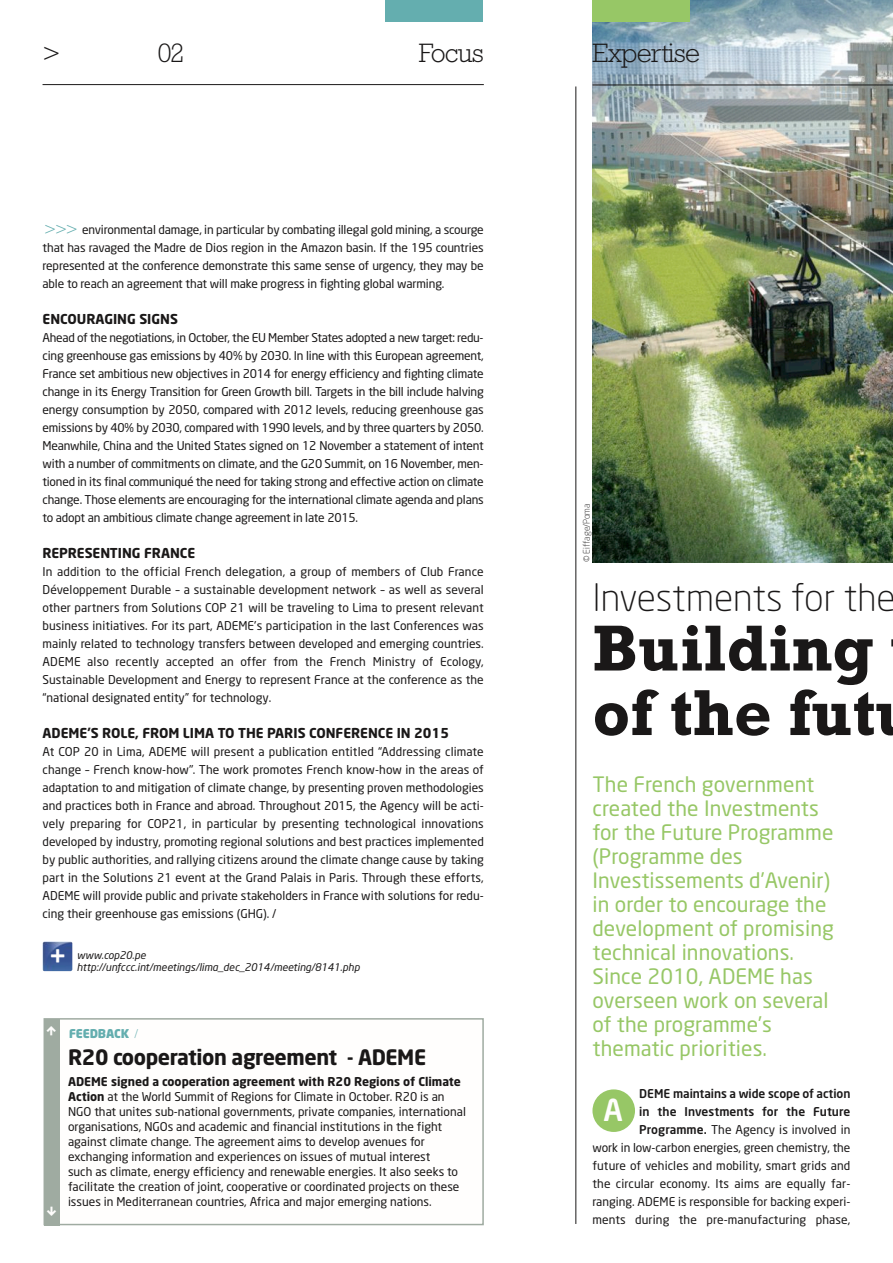
<style>
.page{position:relative;width:893px;height:1263px;background:#fff}
.page>*{position:absolute;margin:0;border:0;box-sizing:border-box;transform-origin:0 0}
.t1{font:700 66px/64.5px "Rockwell";color:#1a1818}
.t2{font:300 37.5px "Neo Sans";color:#1a1818}
.t3{font:500 30px "Neo Sans";color:#fffefd}
.t4{font:500 28.5px "Neo Sans";color:#fffefd}
.t5{font:300 27px "Rockwell";letter-spacing:-.03em;color:#1a1818}
.t6{font:21px/24px "Neo Sans";letter-spacing:.005em;color:#97c766}
.t7{font:700 21px "Neo Sans";letter-spacing:-.02em;color:#1a1818}
.t8{font:300 18px "Rockwell";color:#64aeaf}
.t9{font:700 13.5px "Neo Sans";color:#1a1818}
.t10{font:12.75px "Flesh Plain";color:#fffefd}
.t11{font:12px/18px "Neo Sans";color:#1a1818;text-align:justify}
.t12{font:900 12px "Neo Sans";letter-spacing:-.01em;color:#64aeaf}
.t13{font:italic 10.5px "Neo Sans";color:#1a1818}
.t14{font:300 9px "Neo Sans";color:#1a1818}
.s1{font-weight:300}
.s2{font-weight:700}
.s3{font-weight:500}
</style>
<div class="page">
<img style="left:592px;top:0;width:301px;height:562px">
<hr style="left:592px;top:85px;width:301px;height:1px;background:#1a1818">
<hr style="left:43px;top:84px;width:441px;height:1px;background:#1a1818">
<div style="left:44px;top:1018px;width:440px;height:207px;border:2px solid #9faba1"></div>
<div style="left:44px;top:1019px;width:15px;height:206px;background:#9faba1"></div>
<div style="left:592px;top:1089px;width:43px;height:43px;background:#97c766;border-radius:50%"></div>
<div style="left:385px;top:0;width:98px;height:21px;background:#64aeaf"></div>
<hr style="left:575px;top:86px;width:1px;height:1138px;background:#1a1818">
<div style="left:592px;top:0;width:98px;height:21px;background:#97c766"></div>
<img style="left:43px;top:941px;width:29px;height:30px;border-radius:2px">
<h3 class="t5" style="left:43px;top:37px;width:20px">&gt;</h3>
<h3 class="t5" style="left:157px;top:37px;width:29px">02</h3>
<h3 class="t5" style="left:419px;top:37px;width:67px">Focus</h3>
<p class="t11" style="left:43px;top:220px;width:443px;text-indent:40px">environmental damage, in particular by combating illegal gold mining, a scourge that has ravaged the Madre de Dios region in the Amazon basin. If the 195 countries represented at the conference demonstrate this same sense of urgency, they may be able to reach an agreement that will make progress in fighting global warming.</p>
<p class="t9" style="left:43px;top:310px;width:137px">ENCOURAGING SIGNS</p>
<p class="t11" style="left:43px;top:328px;width:443px">Ahead of the negotiations, in October, the EU Member States adopted a new target: redu&shy;cing greenhouse gas emissions by 40% by 2030. In line with this European agreement, France set ambitious new objectives in 2014 for energy efficiency and fighting climate change in its Energy Transition for Green Growth bill. Targets in the bill include halving energy consumption by 2050, compared with 2012 levels, reducing greenhouse gas emissions by 40% by 2030, compared with 1990 levels, and by three quarters by 2050.<br>Meanwhile, China and the United States signed on 12 November a statement of intent with a number of commitments on climate, and the G20 Summit, on 16 November, men&shy;tioned in its final communiqué the need for taking strong and effective action on climate change. Those elements are encouraging for the international climate agenda and plans to adopt an ambitious climate change agreement in late 2015.</p>
<p class="t9" style="left:43px;top:544px;width:154px">REPRESENTING FRANCE</p>
<p class="t11" style="left:43px;top:562px;width:443px">In addition to the official French delegation, a group of members of Club France Développement Durable – a sustainable development network – as well as several other partners from Solutions COP 21 will be traveling to Lima to present relevant business initiatives. For its part, ADEME's participation in the last Conferences was mainly related to technology transfers between developed and emerging countries.<br>ADEME also recently accepted an offer from the French Ministry of Ecology, Sustainable Development and Energy to represent France at the conference as the “national designated entity” for technology.</p>
<p class="t9" style="left:43px;top:724px;width:408px">ADEME’S ROLE, FROM LIMA TO THE PARIS CONFERENCE IN 2015</p>
<p class="t11" style="left:43px;top:742px;width:443px">At COP 20 in Lima, ADEME will present a publication entitled “Addressing climate change – French know-how". The work promotes French know-how in the areas of adaptation to and mitigation of climate change, by presenting proven methodologies and practices both in France and abroad. Throughout 2015, the Agency will be acti&shy;vely preparing for COP21, in particular by presenting technological innovations developed by industry, promoting regional solutions and best practices implemented by public authorities, and rallying citizens around the climate change cause by taking part in the Solutions 21 event at the Grand Palais in Paris. Through these efforts, ADEME will provide public and private stakeholders in France with solutions for redu&shy;cing their greenhouse gas emissions (GHG). /</p>
<h3 class="t8" style="left:44px;top:219px;width:35px">&gt;&gt;&gt;</h3>
<h3 class="t4" style="left:49px;top:938px;width:19px">+</h3>
<p class="t13" style="left:77px;top:948px;width:71px">www.cop20.pe</p>
<p class="t13" style="left:77px;top:960px;width:284px">http://unfccc.int/meetings/lima_dec_2014/meeting/8141.php</p>
<p class="t10" style="left:58px;top:1038px;width:14px;rotate:-180deg">,</p>
<p class="t10" style="left:45px;top:1204px;width:14px">,</p>
<p class="t12" style="left:69px;top:1026px;width:71px">FEEDBACK <span class="s1">/</span></p>
<h3 class="t7" style="left:68px;top:1044px;width:360px">R20 cooperation agreement - ADEME</h3>
<p class="t11" style="left:68px;top:1074px;width:399px;line-height:15px;text-align:left"><span class="s2">ADEME signed a cooperation agreement with R20 Regions of Climate Action</span> at the World Summit of Regions for Climate in October. R20 is an NGO that unites sub-national governments, private companies, international organisations, NGOs and academic and financial institutions in the fight against climate change. The agreement aims to develop avenues for exchanging information and experiences on issues of mutual interest<br>such as climate, energy efficiency and renewable energies. It also seeks to facilitate the creation of joint, cooperative or coordinated projects on these issues in Mediterranean countries, Africa and major emerging nations.</p>
<h3 class="t5" style="left:592px;top:37px;width:109px">Expertise</h3>
<p class="t14" style="left:581px;top:562px;width:60px;rotate:-90deg">© Eiffage/Poma</p>
<h2 class="t2" style="left:592px;top:575px;width:305px">Investments for the</h2>
<h1 class="t1" style="left:592px;top:615px;width:285px">Building of the fut</h1>
<p class="t6" style="left:592px;top:772px;width:243px">The French government created the Investments for the Future Programme (Programme des<br>Investissements d’Avenir) in order to encourage the development of promising technical innovations.<br>Since 2010, ADEME has overseen work on several of the programme’s thematic priorities.</p>
<p class="t11" style="left:592px;top:1084px;width:259px;text-align:right"><span class="s3">DEME maintains a wide scope of action<br>in the Investments for the Future Programme.</span> The Agency is involved in<br>work in low-carbon energies, green chemistry, the future of vehicles and mobility, smart grids and the circular economy. Its aims are equally far&shy;ranging. ADEME is responsible for backing experi&shy;ments during the pre-manufacturing phase,</p>
<h3 class="t3" style="left:604px;top:1090px;width:21px">A</h3>
</div>
